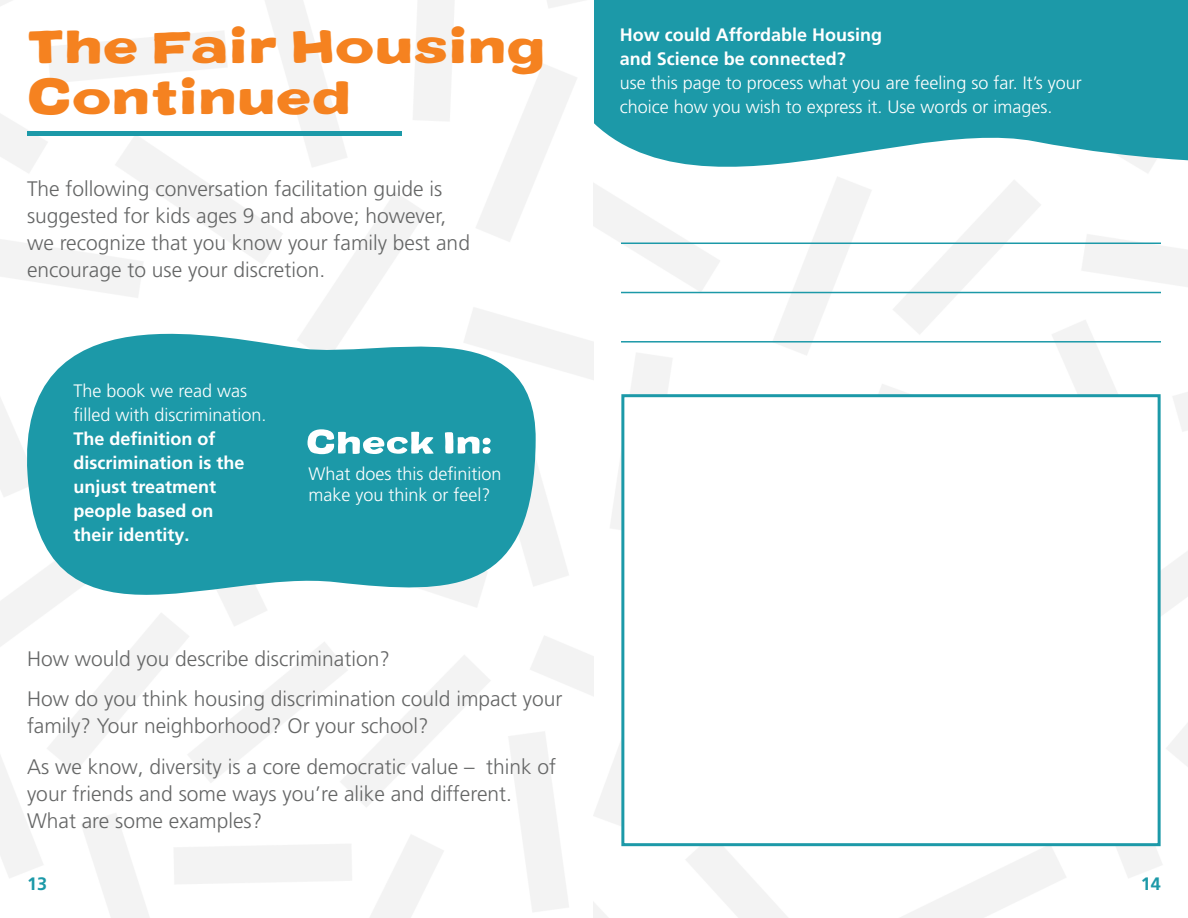
<style>
.page{position:relative;width:1188px;height:918px;background:#fff}
.page>*{position:absolute;margin:0;border:0;box-sizing:border-box;transform-origin:0 0}
.t1{font:45px "Colby Wd Blk";color:#f58220}
.t2{font:300 21px/27px "Frutiger LT Pro";color:#656666}
.t3{font:300 18px/24px "Frutiger LT Pro";color:#fff}
.t4{font:700 18px/24px "Frutiger LT Pro";color:#fff}
.t5{font:700 18px "Frutiger LT Pro";color:#1c99a8}
</style>
<div class="page">
<img style="left:0;top:0;width:1188px;height:918px">
<hr style="left:27px;top:132px;width:375px;height:4px;background:#1c99a8">
<svg style="left:15px;top:284px;width:522px;height:381px;fill:#1c99a8"></svg>
<svg style="left:307px;top:429px;width:184px;height:25px"></svg>
<svg style="left:594px;top:0;width:594px;height:191px;fill:#1c99a8"></svg>
<hr style="left:621px;top:292px;width:540px;height:1px;background:#1c99a8">
<div style="left:621px;top:394px;width:540px;height:452px;background:#fff;border:3px solid #1c99a8"></div>
<hr style="left:621px;top:243px;width:540px;height:1px;background:#1c99a8">
<hr style="left:621px;top:341px;width:540px;height:2px;background:#1c99a8">
<p class="t1" style="left:27px;top:15px;width:520px">The Fair Housing</p>
<p class="t1" style="left:27px;top:66px;width:326px">Continued</p>
<p class="t2" style="left:27px;top:176px;width:445px">The following conversation facilitation guide is suggested for kids ages 9 and above; however, we recognize that you know your family best and encourage to use your discretion.</p>
<p class="t3" style="left:73px;top:379px;width:195px">The book we read was filled with discrimination.</p>
<p class="t4" style="left:73px;top:426px;width:173px">The definition of discrimination is the unjust treatment people based on</p>
<p class="t4" style="left:73px;top:522px;width:118px">their identity.</p>
<p class="t3" style="left:308px;top:461px;width:195px">What does this definition</p>
<p class="t3" style="left:308px;top:483px;width:184px">make you think or feel?</p>
<p class="t2" style="left:27px;top:645px;width:364px">How would you describe discrimination?</p>
<p class="t2" style="left:27px;top:686px;width:537px">How do you think housing discrimination could impact your family? Your neighborhood? Or your school?</p>
<p class="t2" style="left:27px;top:753px;width:531px">As we know, diversity is a core democratic value – think of your friends and some ways you’re alike and different.<br>What are some examples?</p>
<p class="t5" style="left:27px;top:874px;width:22px">13</p>
<p class="t4" style="left:620px;top:22px;width:264px">How could Affordable Housing</p>
<p class="t4" style="left:620px;top:46px;width:228px">and Science be connected?</p>
<p class="t3" style="left:620px;top:70px;width:463px">use this page to process what you are feeling so far. It’s your choice how you wish to express it. Use words or images.</p>
<p class="t5" style="left:1141px;top:874px;width:22px">14</p>
</div>
